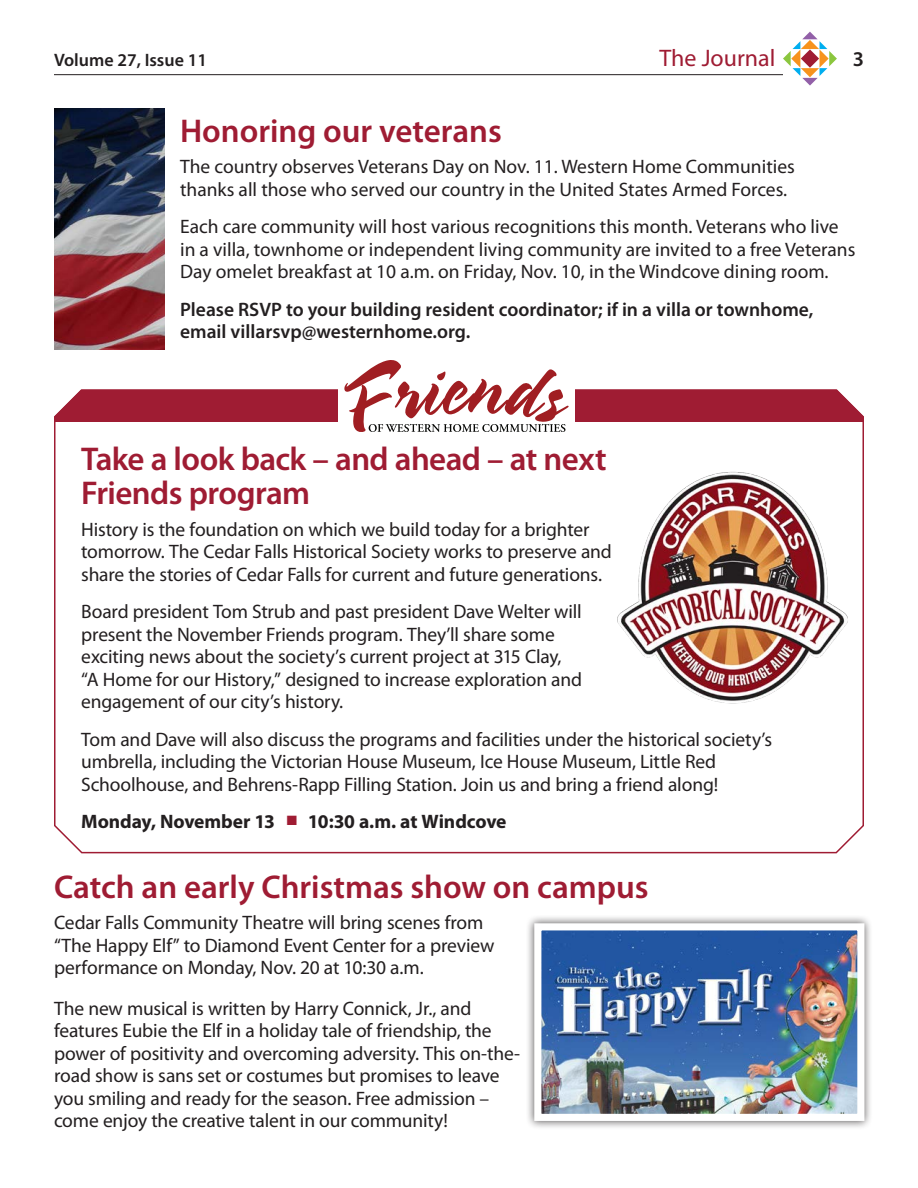
<style>
.page{position:relative;width:918px;height:1188px;background:#fff}
.page>*{position:absolute;margin:0;border:0;box-sizing:border-box;transform-origin:0 0}
.t1{font:600 33px/34.5px "Myriad Pro";letter-spacing:-.005em;color:#9f1c33}
.t2{font:24px "Myriad Pro";color:#9f1c33}
.t3{font:600 21px "Myriad Pro";color:#231f20}
.t4{font:19.5px/22.5px "Myriad Pro";letter-spacing:-.005em;color:#231f20}
.t5{font:600 19.5px/22.5px "Myriad Pro";color:#231f20}
.t6{font:700 19.5px "Myriad Pro";letter-spacing:-.005em;color:#231f20}
.t7{font:600 18px "Myriad Pro";color:#231f20}
</style>
<div class="page">
<svg style="left:783px;top:32px;width:54px;height:54px"></svg>
<hr style="left:54px;top:74px;width:729px;height:1px;background:#231f20">
<svg style="left:54px;top:469px;width:810px;height:385px"></svg>
<svg style="left:54px;top:360px;width:810px;height:109px"></svg>
<div style="left:526px;top:915px;width:347px;height:214px;background:#231f20;opacity:.75"></div>
<img style="left:542px;top:931px;width:314px;height:182px">
<div style="left:534px;top:923px;width:330px;height:198px;border:7px solid #fff"></div>
<img style="left:612px;top:467px;width:242px;height:242px">
<img style="left:54px;top:108px;width:110px;height:242px">
<p class="t7" style="left:54px;top:49px;width:155px">Volume 27, Issue 11</p>
<p class="t2" style="left:660px;top:43px;width:117px">The Journal</p>
<p class="t3" style="left:853px;top:46px;width:13px">3</p>
<p class="t1" style="left:180px;top:113px;width:323px">Honoring our veterans</p>
<p class="t4" style="left:180px;top:155px;width:616px">The country observes Veterans Day on Nov. 11. Western Home Communities thanks all those who served our country in the United States Armed Forces.</p>
<p class="t4" style="left:180px;top:215px;width:677px">Each care community will host various recognitions this month. Veterans who live in a villa, townhome or independent living community are invited to a free Veterans<br>Day omelet breakfast at 10 a.m. on Friday, Nov. 10, in the Windcove dining room.</p>
<p class="t5" style="left:180px;top:297px;width:635px">Please RSVP to your building resident coordinator; if in a villa or townhome, email villarsvp@westernhome.org.</p>
<p class="t1" style="left:81px;top:441px;width:527px">Take a look back – and ahead – at next<br>Friends program</p>
<p class="t4" style="left:81px;top:518px;width:532px">History is the foundation on which we build today for a brighter tomorrow. The Cedar Falls Historical Society works to preserve and share the stories of Cedar Falls for current and future generations.</p>
<p class="t4" style="left:81px;top:600px;width:502px">Board president Tom Strub and past president Dave Welter will present the November Friends program. They’ll share some exciting news about the society’s current project at 315 Clay, “A Home for our History,” designed to increase exploration and engagement of our city’s history.</p>
<p class="t4" style="left:81px;top:728px;width:693px">Tom and Dave will also discuss the programs and facilities under the historical society’s umbrella, including the Victorian House Museum, Ice House Museum, Little Red<br>Schoolhouse, and Behrens-Rapp Filling Station. Join us and bring a friend along!</p>
<p class="t6" style="left:81px;top:809px;width:427px">Monday, November 13 <sup>■</sup> 10:30 a.m. at Windcove</p>
<p class="t1" style="left:54px;top:869px;width:596px">Catch an early Christmas show on campus</p>
<p class="t4" style="left:54px;top:911px;width:442px">Cedar Falls Community Theatre will bring scenes from “The Happy Elf” to Diamond Event Center for a preview performance on Monday, Nov. 20 at 10:30 a.m.</p>
<p class="t4" style="left:54px;top:997px;width:468px">The new musical is written by Harry Connick, Jr., and features Eubie the Elf in a holiday tale of friendship, the power of positivity and overcoming adversity. This on-the&shy;road show is sans set or costumes but promises to leave you smiling and ready for the season. Free admission – come enjoy the creative talent in our community!</p>
</div>
